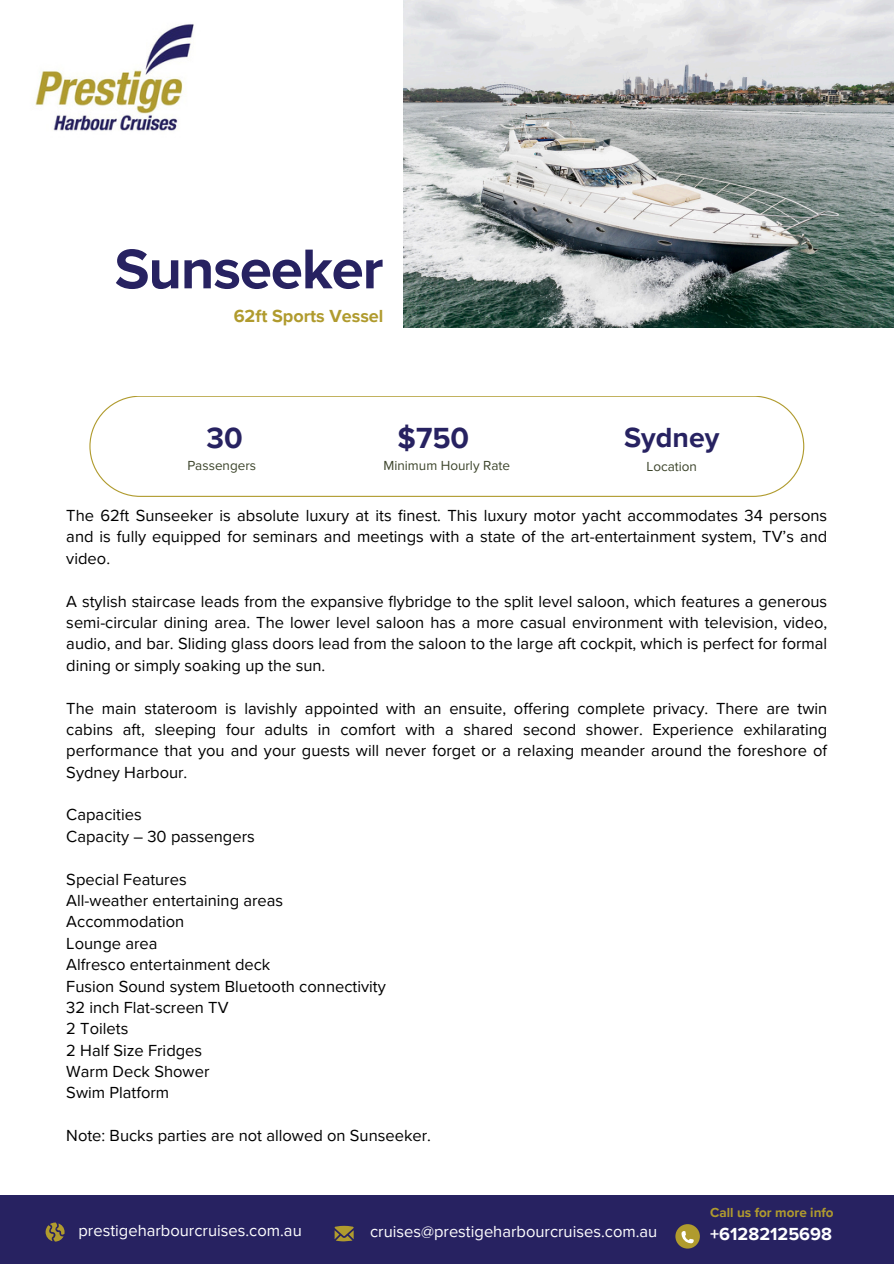
<style>
.page{position:relative;width:894px;height:1264px;background:#fff}
.page>*{position:absolute;margin:0;border:0;box-sizing:border-box;transform-origin:0 0}
.t1{font:700 58.05px "Proxima Nova";letter-spacing:-.02em;color:#272261}
.t2{font:700 30px "Proxima Nova";color:#272261}
.t3{font:700 28.5px "Proxima Nova";color:#272261}
.t4{font:700 18px "Proxima Nova";color:#b09b2e}
.t5{font:700 18px "Proxima Nova";color:#fff}
.t6{font:16.5px/21.5px "Proxima Nova";color:#000;text-align:justify}
.t7{font:16.5px "Proxima Nova";color:#fff}
.t8{font:13.5px "Proxima Nova";color:#3c442b}
.t9{font:700 13.5px "Proxima Nova";color:#b09b2e}
</style>
<div class="page">
<div style="left:0;top:1195px;width:893px;height:68px;background:#272261"></div>
<svg style="left:46px;top:1222px;width:19px;height:19px"></svg>
<svg style="left:334px;top:1225px;width:19px;height:16px"></svg>
<svg style="left:89px;top:396px;width:715px;height:101px"></svg>
<svg style="left:675px;top:1224px;width:24px;height:24px"></svg>
<svg style="left:681px;top:1230px;width:12px;height:13px"></svg>
<img style="left:35px;top:24px;width:159px;height:107px">
<img style="left:403px;top:0;width:490px;height:327px">
<h4 class="t1" style="left:115px;top:235px;width:270px">Sunseeker</h4>
<h4 class="t4" style="left:234px;top:306px;width:151px">62ft Sports Vessel</h4>
<h4 class="t2" style="left:206px;top:421px;width:38px">30</h4>
<h4 class="t2" style="left:397px;top:421px;width:73px">$750</h4>
<p class="t3" style="left:624px;top:420px;width:97px">Sydney</p>
<h4 class="t8" style="left:646px;top:459px;width:52px">Location</h4>
<p class="t8" style="left:187px;top:457px;width:70px">Passengers</p>
<p class="t8" style="left:383px;top:457px;width:128px">Minimum Hourly Rate</p>
<p class="t6" style="left:66px;top:505px;width:762px">The 62ft Sunseeker is absolute luxury at its finest. This luxury motor yacht accommodates 34 persons and is fully equipped for seminars and meetings with a state of the art-entertainment system, TV’s and video.</p>
<h3 class="t6" style="left:66px;top:591px;width:762px">A stylish staircase leads from the expansive flybridge to the split level saloon, which features a generous semi-circular dining area. The lower level saloon has a more casual environment with television, video, audio, and bar. Sliding glass doors lead from the saloon to the large aft cockpit, which is perfect for formal dining or simply soaking up the sun.</h3>
<p class="t6" style="left:66px;top:697px;width:762px">The main stateroom is lavishly appointed with an ensuite, offering complete privacy. There are twin cabins aft, sleeping four adults in comfort with a shared second shower. Experience exhilarating performance that you and your guests will never forget or a relaxing meander around the foreshore of Sydney Harbour.</p>
<p class="t6" style="left:66px;top:804px;width:190px">Capacities<br>Capacity – 30 passengers</p>
<p class="t6" style="left:66px;top:868px;width:321px;text-align:left">Special Features<br>All-weather entertaining areas<br>Accommodation<br>Lounge area<br>Alfresco entertainment deck<br>Fusion Sound system Bluetooth connectivity<br>32 inch Flat-screen TV<br>2 Toilets<br>2 Half Size Fridges<br>Warm Deck Shower<br>Swim Platform</p>
<p class="t6" style="left:66px;top:1125px;width:366px">Note: Bucks parties are not allowed on Sunseeker.</p>
<p class="t9" style="left:710px;top:1204px;width:125px">Call us for more info</p>
<h4 class="t7" style="left:78px;top:1220px;width:225px">prestigeharbourcruises.com.au</h4>
<h4 class="t7" style="left:370px;top:1221px;width:289px">cruises@prestigeharbourcruises.com.au</h4>
<p class="t5" style="left:710px;top:1223px;width:123px">+61282125698</p>
</div>
